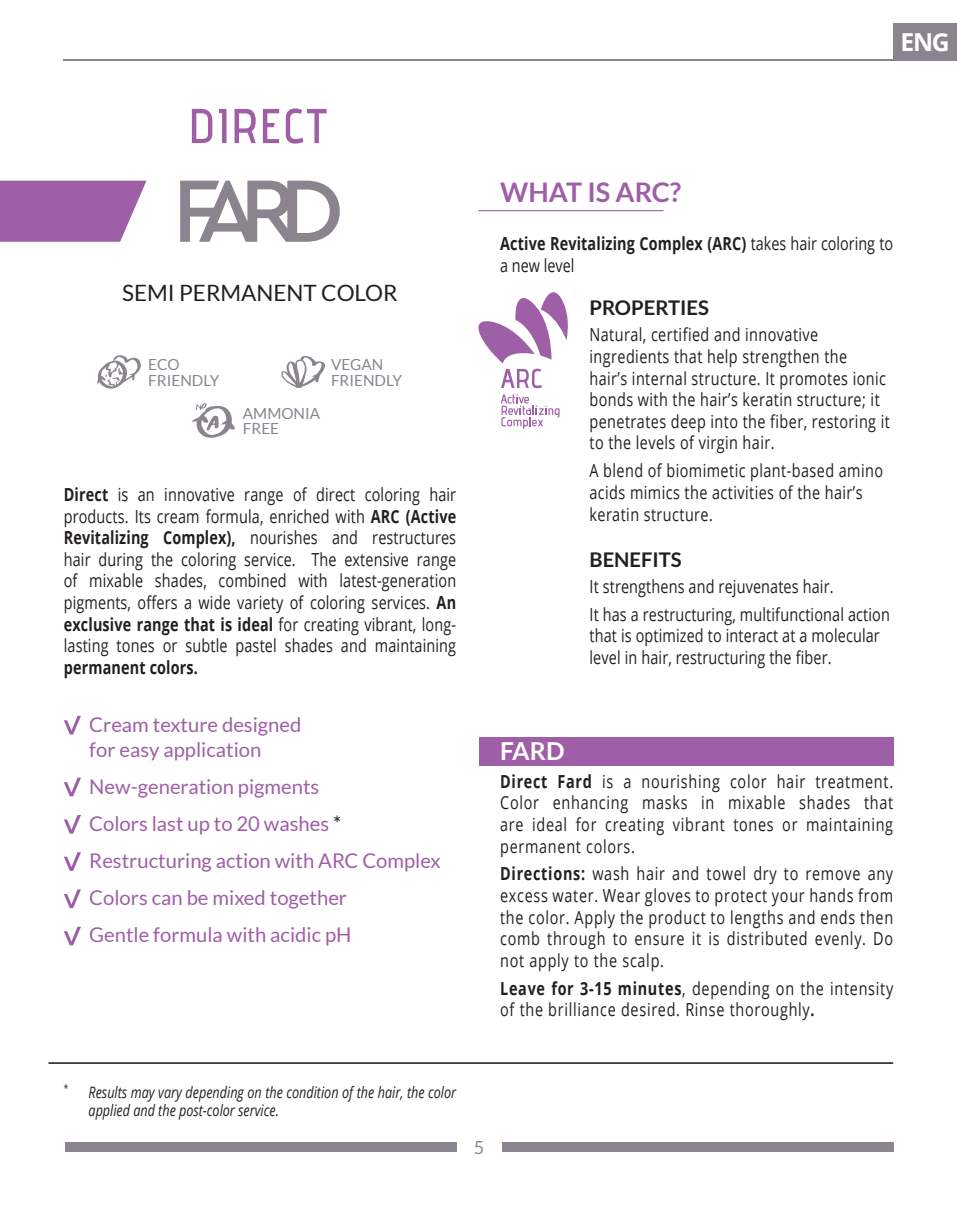
<style>
.page{position:relative;width:957px;height:1212px;background:#fff}
.page>*{position:absolute;margin:0;border:0;box-sizing:border-box;transform-origin:0 0}
.t1{font:700 27px "Lato";color:#9e5fa7}
.t2{font:700 24.75px "Lato";color:#fff}
.t3{font:700 24.75px "Open Sans";color:#fff}
.t4{font:22.5px "Lato";color:#231f20}
.t5{font:20.25px/37.1px "Lato";color:#9e5fa7}
.t6{font:700 20.25px "Lato";color:#231f20}
.t7{font:18px/21.6px "Open Sans";letter-spacing:.03em;color:#231f20;text-align:justify;scale:.8 1}
.t8{font:18px/27.9px "Open Sans";letter-spacing:.01em;color:#231f20;scale:.8 1}
.t9{font:18px/21.6px "Open Sans";letter-spacing:.05em;color:#231f20;scale:.8 1}
.t10{font:700 18px/21.6px "Open Sans";letter-spacing:.01em;color:#231f20;scale:.8 1}
.t11{font:18px "Lato";color:#8a848e}
.t12{font:italic 15.75px/18.9px "Open Sans";color:#231f20;scale:.8 1}
.t13{font:15.3px/15.3px "Lato";color:#8a848e}
.s1{font-weight:700}
.s2{color:#231f20}
.s3{font-weight:400}
</style>
<div class="page">
<div style="left:65px;top:1142px;width:391px;height:9px;background:#8a848e"></div>
<hr style="left:64px;top:59px;width:829px;height:2px;background:#8a848e">
<div style="left:502px;top:1142px;width:391px;height:9px;background:#8a848e"></div>
<div style="left:893px;top:23px;width:64px;height:38px;background:#8a848e"></div>
<div style="left:479px;top:737px;width:414px;height:29px;background:#9e5fa7"></div>
<svg style="left:192px;top:109px;width:20px;height:34px"></svg>
<svg style="left:219px;top:109px;width:7px;height:34px"></svg>
<svg style="left:234px;top:109px;width:22px;height:34px"></svg>
<svg style="left:263px;top:109px;width:16px;height:34px"></svg>
<svg style="left:286px;top:108px;width:41px;height:36px"></svg>
<hr style="left:478px;top:210px;width:185px;height:1px;background:#9e5fa7">
<svg style="left:478px;top:292px;width:90px;height:71px"></svg>
<svg style="left:501px;top:394px;width:58px;height:35px"></svg>
<svg style="left:501px;top:369px;width:41px;height:19px"></svg>
<svg style="left:180px;top:181px;width:160px;height:61px"></svg>
<svg style="left:0;top:181px;width:146px;height:61px;background:#a66cae"></svg>
<svg style="left:64px;top:716px;width:17px;height:18px"></svg>
<svg style="left:64px;top:778px;width:17px;height:18px"></svg>
<svg style="left:64px;top:815px;width:17px;height:19px"></svg>
<svg style="left:64px;top:852px;width:17px;height:19px"></svg>
<svg style="left:64px;top:889px;width:17px;height:19px"></svg>
<svg style="left:64px;top:927px;width:17px;height:18px"></svg>
<hr style="left:48px;top:1062px;width:845px;height:2px;background:#231f20">
<svg style="left:281px;top:356px;width:44px;height:32px"></svg>
<svg style="left:97px;top:355px;width:44px;height:34px"></svg>
<svg style="left:192px;top:403px;width:43px;height:35px"></svg>
<h2 class="t3" style="left:900px;top:25px;width:51px">ENG</h2>
<p class="t4" style="left:122px;top:281px;width:277px">SEMI PERMANENT COLOR</p>
<p class="t13" style="left:148px;top:357px;width:72px">ECO<br>FRIENDLY</p>
<p class="t13" style="left:243px;top:406px;width:79px">AMMONIA<br>FREE</p>
<p class="t13" style="left:331px;top:357px;width:72px">VEGAN<br>FRIENDLY</p>
<p class="t7" style="left:64px;top:483px;width:492px"><span class="s1">Direct</span> is an innovative range of direct coloring hair products. Its cream formula, enriched with <span class="s1">ARC (Active Revitalizing Complex),</span> nourishes and restructures hair during the coloring service. The extensive range of mixable shades, combined with latest-generation pigments, offers a wide variety of coloring services. <span class="s1">An exclusive range that is ideal</span> for creating vibrant, long&shy;lasting tones or subtle pastel shades and maintaining</p>
<p class="t10" style="left:64px;top:656px;width:169px">permanent colors.</p>
<p class="t5" style="left:89px;top:713px;width:214px;line-height:24.3px">Cream texture designed for easy application</p>
<p class="t5" style="left:89px;top:768px;width:353px">New-generation pigments<br>Colors last up to 20 washes <span class="s2">*<br></span>Restructuring action with ARC Complex<br>Colors can be mixed together<br>Gentle formula with acidic pH</p>
<h1 class="t1" style="left:500px;top:177px;width:182px">WHAT IS ARC?</h1>
<p class="t10" style="left:500px;top:232px;width:493px">Active Revitalizing Complex (ARC) <span class="s3">takes hair coloring to a new level</span></p>
<p class="t6" style="left:589px;top:296px;width:121px">PROPERTIES</p>
<p class="t7" style="left:589px;top:323px;width:377px;text-align:left">Natural, certified and innovative ingredients that help strengthen the<br>hair’s internal structure. It promotes ionic bonds with the hair’s keratin structure; it penetrates deep into the fiber, restoring it to the levels of virgin hair.</p>
<p class="t7" style="left:589px;top:459px;width:368px;text-align:left">A blend of biomimetic plant-based amino acids mimics the activities of the hair’s keratin structure.</p>
<p class="t6" style="left:589px;top:548px;width:94px">BENEFITS</p>
<p class="t8" style="left:589px;top:572px;width:377px">It strengthens and rejuvenates hair.<br>It has a restructuring, multifunctional action</p>
<p class="t8" style="left:589px;top:625px;width:364px;line-height:21.6px">that is optimized to interact at a molecular level in hair, restructuring the fiber.</p>
<h2 class="t2" style="left:500px;top:736px;width:66px">FARD</h2>
<p class="t7" style="left:500px;top:770px;width:493px"><span class="s1">Direct Fard</span> is a nourishing color hair treatment.<br>Color enhancing masks in mixable shades that are ideal for creating vibrant tones or maintaining permanent colors.</p>
<p class="t7" style="left:500px;top:863px;width:493px"><span class="s1">Directions:</span> wash hair and towel dry to remove any excess water. Wear gloves to protect your hands from the color. Apply the product to lengths and ends then comb through to ensure it is distributed evenly. Do not apply to the scalp.</p>
<p class="t9" style="left:500px;top:977px;width:493px"><span class="s1">Leave for 3-15 minutes</span>, depending on the intensity of the brilliance desired. Rinse thoroughly<span class="s1">.</span></p>
<p class="t12" style="left:89px;top:1082px;width:461px;text-indent:-25px"><sup>*</sup> Results may vary depending on the condition of the hair, the color applied and the post-color service.</p>
<p class="t11" style="left:474px;top:1137px;width:12px">5</p>
</div>
